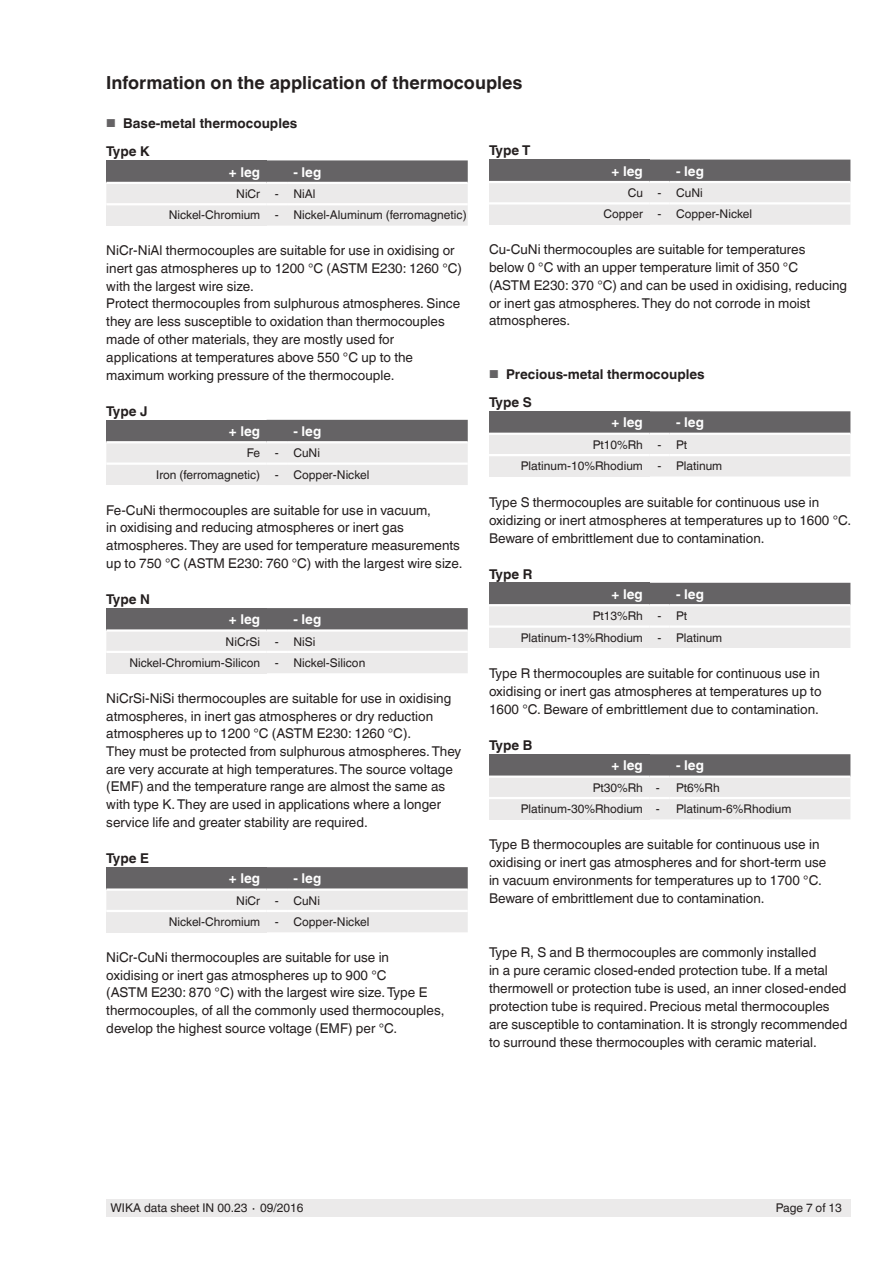
<style>
.page{position:relative;width:893px;height:1263px;background:#fff}
.page>*{position:absolute;margin:0;border:0;box-sizing:border-box;transform-origin:0 0}
.t1{font:700 18px "Helvetica World";color:#241f1f}
.t2{font:13.5px/17.7px "Helvetica World";color:#241f1f}
.t3{font:700 13.5px/28.5px "Helvetica World";color:#241f1f}
.t4{font:700 13.5px "Helvetica World";color:#fff}
.t5{font:12px/21.3px "Helvetica World";color:#241f1f}
.s1{font-weight:400;font-size:11.55px;color:#656365}
</style>
<div class="page">
<div style="left:106px;top:1199px;width:744px;height:17px;background:#ebeaea"></div>
<svg style="left:106px;top:160px;width:362px;height:66px;background:#b4b3b3"></svg>
<div style="left:106px;top:204px;width:161px;height:22px;background:#ebeaea"></div>
<hr style="left:106px;top:203px;width:161px;height:2px;background:#fff">
<hr style="left:267px;top:203px;width:20px;height:2px;background:#fff">
<hr style="left:287px;top:203px;width:181px;height:2px;background:#fff">
<hr style="left:106px;top:182px;width:161px;height:2px;background:#fff">
<hr style="left:267px;top:182px;width:20px;height:2px;background:#fff">
<hr style="left:287px;top:182px;width:181px;height:2px;background:#fff">
<svg style="left:106px;top:420px;width:362px;height:65px;background:#b4b2b3"></svg>
<div style="left:106px;top:464px;width:161px;height:21px;background:#ebeaea"></div>
<hr style="left:106px;top:462px;width:161px;height:3px;background:#fff">
<hr style="left:267px;top:462px;width:20px;height:3px;background:#fff">
<hr style="left:287px;top:462px;width:181px;height:3px;background:#fff">
<hr style="left:106px;top:441px;width:161px;height:2px;background:#fff">
<hr style="left:267px;top:441px;width:20px;height:2px;background:#fff">
<hr style="left:287px;top:441px;width:181px;height:2px;background:#fff">
<svg style="left:106px;top:608px;width:362px;height:65px;background:#b4b2b3"></svg>
<div style="left:106px;top:652px;width:161px;height:21px;background:#ebeaea"></div>
<hr style="left:106px;top:651px;width:161px;height:2px;background:#fff">
<hr style="left:267px;top:651px;width:20px;height:2px;background:#fff">
<hr style="left:287px;top:651px;width:181px;height:2px;background:#fff">
<hr style="left:106px;top:629px;width:161px;height:3px;background:#fff">
<hr style="left:267px;top:629px;width:20px;height:3px;background:#fff">
<hr style="left:287px;top:629px;width:181px;height:3px;background:#fff">
<svg style="left:106px;top:867px;width:362px;height:65px;background:#b4b2b3"></svg>
<div style="left:106px;top:911px;width:161px;height:21px;background:#ebeaea"></div>
<hr style="left:106px;top:910px;width:161px;height:2px;background:#fff">
<hr style="left:267px;top:910px;width:20px;height:2px;background:#fff">
<hr style="left:287px;top:910px;width:181px;height:2px;background:#fff">
<hr style="left:106px;top:888px;width:161px;height:3px;background:#fff">
<hr style="left:267px;top:888px;width:20px;height:3px;background:#fff">
<hr style="left:287px;top:888px;width:181px;height:3px;background:#fff">
<svg style="left:489px;top:160px;width:361px;height:65px;background:#b4b2b3"></svg>
<div style="left:489px;top:203px;width:160px;height:22px;background:#ebeaea"></div>
<hr style="left:489px;top:202px;width:160px;height:3px;background:#fff">
<hr style="left:649px;top:202px;width:21px;height:3px;background:#fff">
<hr style="left:670px;top:202px;width:180px;height:3px;background:#fff">
<hr style="left:489px;top:181px;width:160px;height:2px;background:#fff">
<hr style="left:649px;top:181px;width:21px;height:2px;background:#fff">
<hr style="left:670px;top:181px;width:180px;height:2px;background:#fff">
<svg style="left:489px;top:411px;width:361px;height:65px;background:#b4b2b3"></svg>
<div style="left:489px;top:455px;width:160px;height:21px;background:#ebeaea"></div>
<hr style="left:489px;top:454px;width:160px;height:2px;background:#fff">
<hr style="left:649px;top:454px;width:21px;height:2px;background:#fff">
<hr style="left:670px;top:454px;width:180px;height:2px;background:#fff">
<hr style="left:489px;top:433px;width:160px;height:2px;background:#fff">
<hr style="left:649px;top:433px;width:21px;height:2px;background:#fff">
<hr style="left:670px;top:433px;width:180px;height:2px;background:#fff">
<svg style="left:489px;top:583px;width:361px;height:65px;background:#b4b2b3"></svg>
<div style="left:489px;top:627px;width:160px;height:21px;background:#ebeaea"></div>
<hr style="left:489px;top:625px;width:160px;height:3px;background:#fff">
<hr style="left:649px;top:625px;width:21px;height:3px;background:#fff">
<hr style="left:670px;top:625px;width:180px;height:3px;background:#fff">
<hr style="left:489px;top:604px;width:160px;height:2px;background:#fff">
<hr style="left:649px;top:604px;width:21px;height:2px;background:#fff">
<hr style="left:670px;top:604px;width:180px;height:2px;background:#fff">
<svg style="left:489px;top:754px;width:361px;height:65px;background:#b4b2b3"></svg>
<div style="left:489px;top:798px;width:160px;height:21px;background:#ebeaea"></div>
<hr style="left:489px;top:797px;width:160px;height:2px;background:#fff">
<hr style="left:649px;top:797px;width:21px;height:2px;background:#fff">
<hr style="left:670px;top:797px;width:180px;height:2px;background:#fff">
<hr style="left:489px;top:775px;width:160px;height:3px;background:#fff">
<hr style="left:649px;top:775px;width:21px;height:3px;background:#fff">
<hr style="left:670px;top:775px;width:180px;height:3px;background:#fff">
<h1 class="t1" style="left:106px;top:73px;width:418px">Information on the application of thermocouples</h1>
<p class="t3" style="left:106px;top:109px;width:192px"><span class="s1">■</span> Base-metal thermocouples<br>Type K</p>
<p class="t4" style="left:229px;top:164px;width:33px">+ leg</p>
<p class="t4" style="left:293px;top:164px;width:29px">- leg</p>
<p class="t5" style="left:169px;top:183px;width:299px;text-indent:68px">NiCr - NiAl<br>Nickel-Chromium - Nickel-Aluminum (ferromagnetic)</p>
<p class="t2" style="left:106px;top:242px;width:357px">NiCr-NiAl thermocouples are suitable for use in oxidising or inert gas atmospheres up to 1200 °C (ASTM E230: 1260 °C) with the largest wire size.<br>Protect thermocouples from sulphurous atmospheres. Since they are less susceptible to oxidation than thermocouples made of other materials, they are mostly used for applications at temperatures above 550 °C up to the maximum working pressure of the thermocouple.</p>
<p class="t3" style="left:106px;top:397px;width:43px">Type J</p>
<p class="t4" style="left:229px;top:423px;width:33px">+ leg</p>
<p class="t4" style="left:293px;top:423px;width:29px">- leg</p>
<p class="t5" style="left:156px;top:442px;width:215px;text-indent:90px">Fe - CuNi<br>Iron (ferromagnetic) - Copper-Nickel</p>
<p class="t2" style="left:106px;top:501px;width:358px">Fe-CuNi thermocouples are suitable for use in vacuum,<br>in oxidising and reducing atmospheres or inert gas atmospheres. They are used for temperature measurements up to 750 °C (ASTM E230: 760 °C) with the largest wire size.</p>
<p class="t3" style="left:106px;top:585px;width:45px">Type N</p>
<p class="t4" style="left:229px;top:612px;width:33px">+ leg</p>
<p class="t4" style="left:293px;top:612px;width:29px">- leg</p>
<p class="t5" style="left:129px;top:631px;width:237px;text-indent:96px">NiCrSi - NiSi<br>Nickel-Chromium-Silicon - Nickel-Silicon</p>
<p class="t2" style="left:106px;top:689px;width:356px">NiCrSi-NiSi thermocouples are suitable for use in oxidising atmospheres, in inert gas atmospheres or dry reduction atmospheres up to 1200 °C (ASTM E230: 1260 °C).<br>They must be protected from sulphurous atmospheres. They are very accurate at high temperatures. The source voltage (EMF) and the temperature range are almost the same as with type K. They are used in applications where a longer service life and greater stability are required.</p>
<p class="t3" style="left:106px;top:844px;width:44px">Type E</p>
<p class="t4" style="left:229px;top:871px;width:33px">+ leg</p>
<p class="t4" style="left:293px;top:871px;width:29px">- leg</p>
<p class="t5" style="left:169px;top:890px;width:202px;text-indent:68px">NiCr - CuNi<br>Nickel-Chromium - Copper-Nickel</p>
<p class="t2" style="left:106px;top:948px;width:340px">NiCr-CuNi thermocouples are suitable for use in oxidising or inert gas atmospheres up to 900 °C<br>(ASTM E230: 870 °C) with the largest wire size. Type E thermocouples, of all the commonly used thermocouples, develop the highest source voltage (EMF) per °C.</p>
<p class="t3" style="left:489px;top:136px;width:43px">Type T</p>
<p class="t4" style="left:612px;top:163px;width:33px">+ leg</p>
<p class="t4" style="left:676px;top:163px;width:29px">- leg</p>
<p class="t5" style="left:603px;top:182px;width:150px;text-indent:24px">Cu - CuNi<br>Copper - Copper-Nickel</p>
<p class="t2" style="left:489px;top:241px;width:360px">Cu-CuNi thermocouples are suitable for temperatures<br>below 0 °C with an upper temperature limit of 350 °C<br>(ASTM E230: 370 °C) and can be used in oxidising, reducing or inert gas atmospheres. They do not corrode in moist atmospheres.</p>
<p class="t3" style="left:489px;top:360px;width:217px"><span class="s1">■</span> Precious-metal thermocouples<br>Type S</p>
<p class="t4" style="left:612px;top:415px;width:33px">+ leg</p>
<p class="t4" style="left:676px;top:415px;width:29px">- leg</p>
<p class="t5" style="left:521px;top:434px;width:203px;text-indent:72px">Pt10%Rh - Pt<br>Platinum-10%Rhodium - Platinum</p>
<p class="t2" style="left:489px;top:493px;width:364px">Type S thermocouples are suitable for continuous use in oxidizing or inert atmospheres at temperatures up to 1600 °C.<br>Beware of embrittlement due to contamination.</p>
<p class="t3" style="left:489px;top:560px;width:45px">Type R</p>
<p class="t4" style="left:612px;top:586px;width:33px">+ leg</p>
<p class="t4" style="left:676px;top:586px;width:29px">- leg</p>
<p class="t5" style="left:521px;top:605px;width:203px;text-indent:72px">Pt13%Rh - Pt<br>Platinum-13%Rhodium - Platinum</p>
<p class="t2" style="left:489px;top:664px;width:334px;text-align:justify">Type R thermocouples are suitable for continuous use in oxidising or inert gas atmospheres at temperatures up to 1600 °C. Beware of embrittlement due to contamination.</p>
<p class="t3" style="left:489px;top:731px;width:45px">Type B</p>
<p class="t4" style="left:612px;top:758px;width:33px">+ leg</p>
<p class="t4" style="left:676px;top:758px;width:29px">- leg</p>
<p class="t5" style="left:593px;top:777px;width:69px">Pt30%Rh -</p>
<p class="t5" style="left:676px;top:777px;width:45px">Pt6%Rh</p>
<p class="t5" style="left:521px;top:798px;width:140px">Platinum-30%Rhodium -</p>
<p class="t5" style="left:676px;top:798px;width:117px">Platinum-6%Rhodium</p>
<p class="t2" style="left:489px;top:836px;width:339px">Type B thermocouples are suitable for continuous use in oxidising or inert gas atmospheres and for short-term use in vacuum environments for temperatures up to 1700 °C.<br>Beware of embrittlement due to contamination.</p>
<p class="t2" style="left:489px;top:944px;width:360px">Type R, S and B thermocouples are commonly installed<br>in a pure ceramic closed-ended protection tube. If a metal thermowell or protection tube is used, an inner closed-ended protection tube is required. Precious metal thermocouples are susceptible to contamination. It is strongly recommended to surround these thermocouples with ceramic material.</p>
<p class="t5" style="left:111px;top:1197px;width:195px">WIKA data sheet IN 00.23 ∙ 09/2016</p>
<p class="t5" style="left:776px;top:1197px;width:68px">Page 7 of 13</p>
</div>
